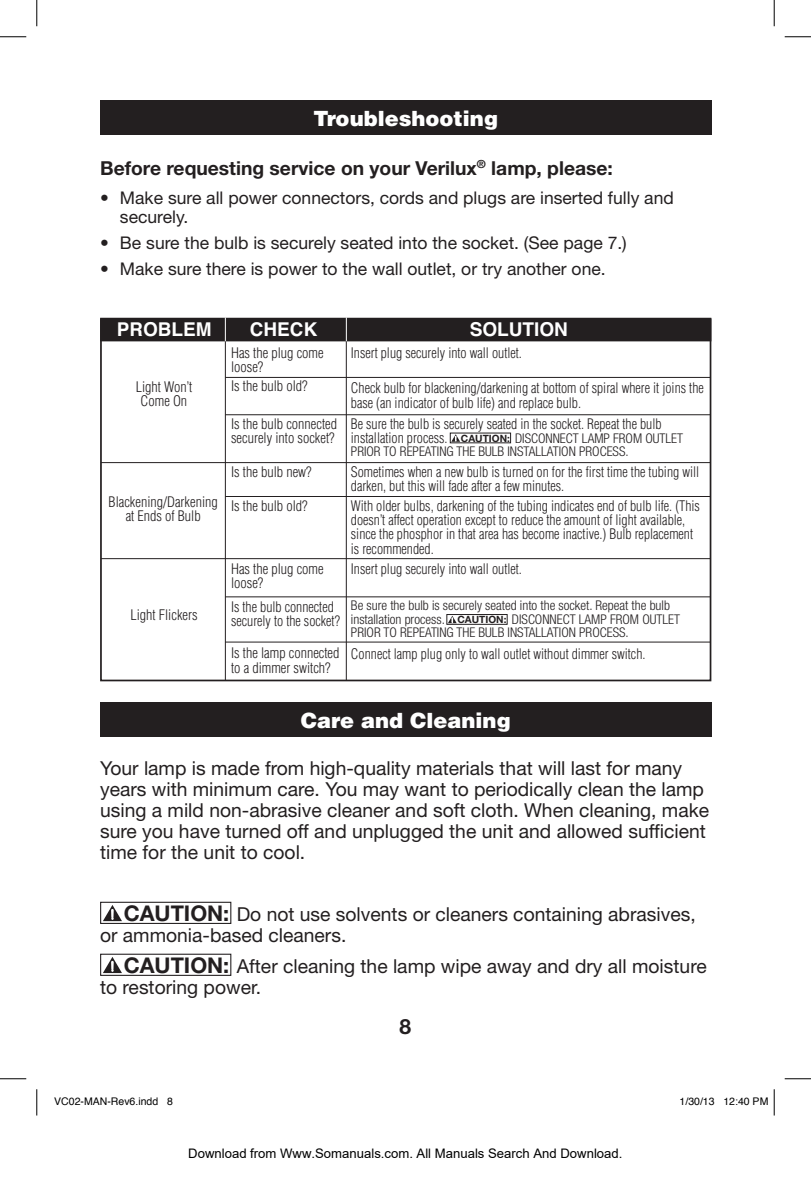
<style>
.page{position:relative;width:811px;height:1178px;background:#fff}
.page>*{position:absolute;margin:0;border:0;box-sizing:border-box;transform-origin:0 0}
.t1{font:900 21px "Helvetica";color:#fff}
.t2{font:700 21px "Helvetica Neue LT Std";color:#231f20}
.t3{font:19.25px/21px "Helvetica Neue LT Std";color:#231f20}
.t4{font:700 19.25px "Helvetica Neue LT Std";color:#231f20}
.t5{font:700 18.9px "Helvetica";color:#fff}
.t6{font:17.5px/19.1px "Helvetica Neue LT Std";color:#231f20}
.t7{font:300 condensed 14.17px/14.2px "Helvetica";color:#231f20}
.t8{font:300 condensed 13.3px/13.3px "Helvetica Neue";color:#231f20}
.t9{font:13.12px "Arial";color:#000}
.t10{font:10.5px "Helvetica";color:#000}
.t11{font:700 9.97px "Helvetica Neue LT Std";color:#231f20}
.s1{font-weight:700;font-size:21.7px}
</style>
<div class="page">
<div style="left:100px;top:100px;width:611px;height:34px;background:#231f20"></div>
<div style="left:101px;top:319px;width:609px;height:21px;background:#231f20"></div>
<div style="left:100px;top:318px;width:611px;height:23px;border:2px solid #231f20"></div>
<div style="left:100px;top:318px;width:611px;height:363px;border:2px solid #231f20"></div>
<hr style="left:225px;top:319px;width:1px;height:361px;background:#231f20">
<hr style="left:346px;top:319px;width:1px;height:361px;background:#231f20">
<hr style="left:101px;top:462px;width:609px;height:1px;background:#231f20">
<hr style="left:101px;top:558px;width:609px;height:1px;background:#231f20">
<hr style="left:225px;top:377px;width:485px;height:1px;background:#231f20">
<hr style="left:225px;top:414px;width:485px;height:1px;background:#231f20">
<hr style="left:225px;top:596px;width:485px;height:1px;background:#231f20">
<hr style="left:225px;top:641px;width:485px;height:1px;background:#231f20">
<hr style="left:225px;top:496px;width:485px;height:1px;background:#231f20">
<svg style="left:225px;top:317px;width:1px;height:24px"></svg>
<svg style="left:346px;top:317px;width:1px;height:24px"></svg>
<div style="left:446px;top:614px;width:61px;height:10px;border:1px solid #231f20"></div>
<svg style="left:447px;top:616px;width:9px;height:7px"></svg>
<svg style="left:451px;top:434px;width:9px;height:8px"></svg>
<div style="left:100px;top:702px;width:611px;height:35px;background:#231f20"></div>
<div style="left:100px;top:902px;width:131px;height:22px;border:1px solid #231f20"></div>
<svg style="left:103px;top:905px;width:19px;height:16px"></svg>
<div style="left:100px;top:953px;width:131px;height:23px;border:1px solid #231f20"></div>
<svg style="left:103px;top:957px;width:19px;height:16px"></svg>
<svg style="left:0;top:36px;width:26px;height:1px"></svg>
<svg style="left:784px;top:36px;width:26px;height:1px"></svg>
<svg style="left:0;top:1078px;width:26px;height:1px"></svg>
<svg style="left:784px;top:1078px;width:26px;height:1px"></svg>
<svg style="left:36px;top:0;width:1px;height:26px"></svg>
<svg style="left:36px;top:1089px;width:1px;height:26px"></svg>
<svg style="left:773px;top:0;width:1px;height:26px"></svg>
<svg style="left:773px;top:1089px;width:1px;height:26px"></svg>
<h1 class="t1" style="left:313px;top:104px;width:186px">Troubleshooting</h1>
<h2 class="t4" style="left:100px;top:156px;width:514px">Before requesting service on your Verilux<sup>®</sup> lamp, please:</h2>
<p class="t6" style="left:120px;top:188px;width:555px;text-indent:-20px">• Make sure all power connectors, cords and plugs are inserted fully and securely.</p>
<p class="t6" style="left:100px;top:233px;width:528px">• Be sure the bulb is securely seated into the socket. (See page 7.)</p>
<p class="t6" style="left:100px;top:259px;width:507px">• Make sure there is power to the wall outlet, or try another one.</p>
<h3 class="t5" style="left:117px;top:314px;width:96px">PROBLEM</h3>
<h3 class="t5" style="left:250px;top:314px;width:69px">CHECK</h3>
<h3 class="t5" style="left:469px;top:314px;width:100px">SOLUTION</h3>
<p class="t7" style="left:136px;top:380px;width:58px;text-align:center">Light Won’t<br>Come On</p>
<p class="t7" style="left:109px;top:495px;width:111px;text-align:center">Blackening/Darkening at Ends of Bulb</p>
<p class="t7" style="left:130px;top:608px;width:69px">Light Flickers</p>
<p class="t7" style="left:231px;top:346px;width:94px">Has the plug come loose?</p>
<p class="t7" style="left:231px;top:379px;width:78px">Is the bulb old?</p>
<p class="t7" style="left:231px;top:417px;width:107px">Is the bulb connected securely into socket?</p>
<p class="t7" style="left:231px;top:464px;width:82px">Is the bulb new?</p>
<p class="t7" style="left:231px;top:499px;width:78px">Is the bulb old?</p>
<p class="t7" style="left:231px;top:562px;width:94px">Has the plug come loose?</p>
<p class="t7" style="left:231px;top:600px;width:110px">Is the bulb connected securely to the socket?</p>
<p class="t7" style="left:231px;top:646px;width:110px">Is the lamp connected to a dimmer switch?</p>
<p class="t7" style="left:351px;top:346px;width:172px">Insert plug securely into wall outlet.</p>
<p class="t7" style="left:351px;top:381px;width:354px">Check bulb for blackening/darkening at bottom of spiral where it joins the base (an indicator of bulb life) and replace bulb.</p>
<p class="t7" style="left:351px;top:416px;width:312px">Be sure the bulb is securely seated in the socket. Repeat the bulb installation process.</p>
<p class="t8" style="left:351px;top:431px;width:333px;text-indent:164px">DISCONNECT LAMP FROM OUTLET<br>PRIOR TO REPEATING THE BULB INSTALLATION PROCESS.</p>
<p class="t7" style="left:351px;top:464px;width:349px">Sometimes when a new bulb is turned on for the first time the tubing will darken, but this will fade after a few minutes.</p>
<p class="t7" style="left:351px;top:499px;width:350px">With older bulbs, darkening of the tubing indicates end of bulb life. (This doesn’t affect operation except to reduce the amount of light available, since the phosphor in that area has become inactive.) Bulb replacement is recommended.</p>
<p class="t7" style="left:351px;top:561px;width:172px">Insert plug securely into wall outlet.</p>
<p class="t11" style="left:460px;top:432px;width:50px">CAUTION:</p>
<p class="t8" style="left:351px;top:599px;width:320px">Be sure the bulb is securely seated into the socket. Repeat the bulb installation process.</p>
<p class="t8" style="left:351px;top:612px;width:330px;text-indent:161px">DISCONNECT LAMP FROM OUTLET<br>PRIOR TO REPEATING THE BULB INSTALLATION PROCESS.</p>
<p class="t11" style="left:457px;top:613px;width:50px">CAUTION:</p>
<p class="t7" style="left:351px;top:646px;width:296px">Connect lamp plug only to wall outlet without dimmer switch.</p>
<h1 class="t1" style="left:300px;top:706px;width:211px">Care and Cleaning</h1>
<p class="t3" style="left:100px;top:757px;width:610px">Your lamp is made from high-quality materials that will last for many years with minimum care. You may want to periodically clean the lamp using a mild non-abrasive cleaner and soft cloth. When cleaning, make sure you have turned off and unplugged the unit and allowed sufficient time for the unit to cool.</p>
<h2 class="t3" style="left:100px;top:903px;width:596px;text-indent:24px"><span class="s1">CAUTION:</span> Do not use solvents or cleaners containing abrasives, or ammonia-based cleaners.</h2>
<h2 class="t3" style="left:100px;top:955px;width:608px;text-indent:24px"><span class="s1">CAUTION:</span> After cleaning the lamp wipe away and dry all moisture to restoring power.</h2>
<h1 class="t2" style="left:399px;top:1013px;width:13px">8</h1>
<p class="t10" style="left:54px;top:1093px;width:120px">VC02-MAN-Rev6.indd 8</p>
<p class="t10" style="left:679px;top:1093px;width:90px">1/30/13 12:40 PM</p>
<p class="t9" style="left:188px;top:1146px;width:435px">Download from Www.Somanuals.com. All Manuals Search And Download.</p>
</div>
